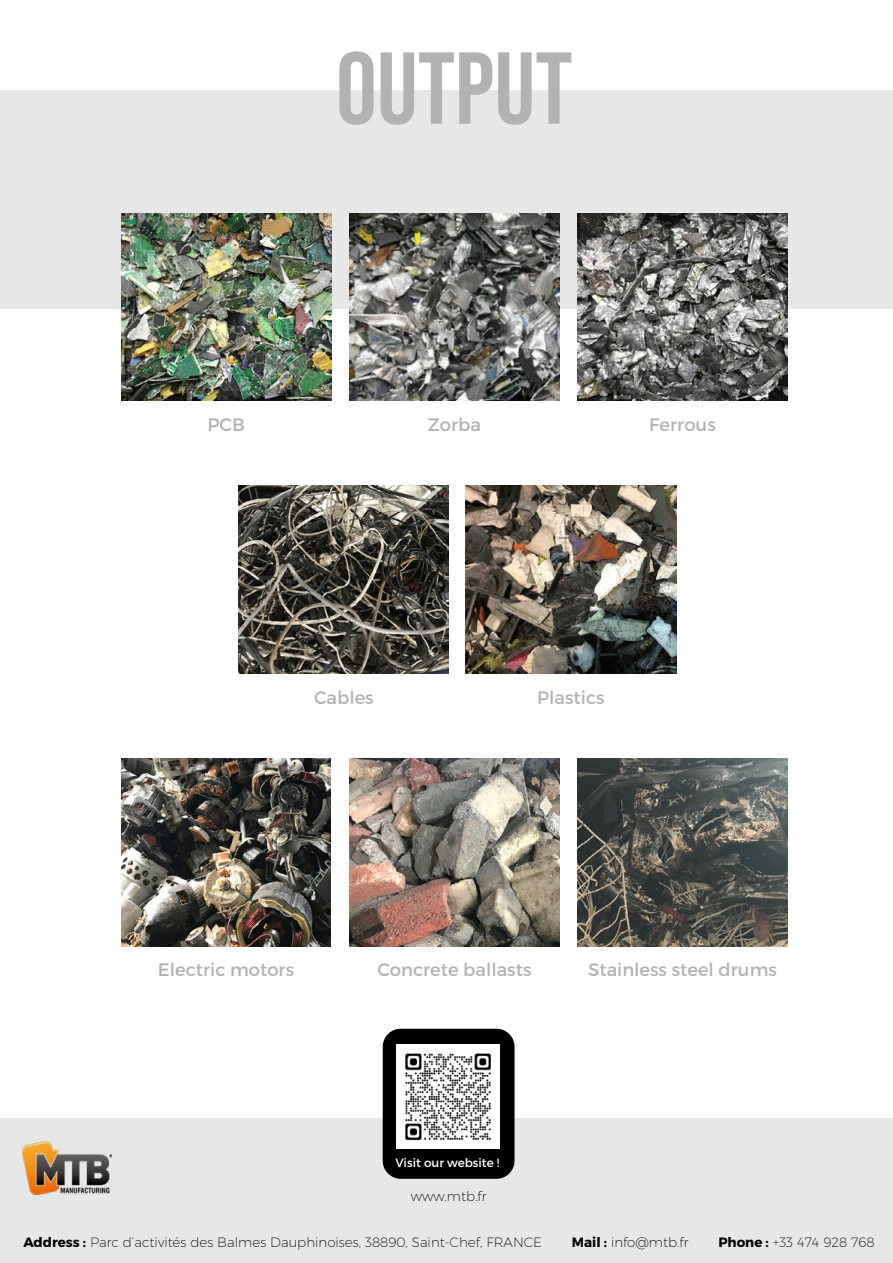
<style>
.page{position:relative;width:893px;height:1263px;background:#fff}
.page>*{position:absolute;margin:0;border:0;box-sizing:border-box;transform-origin:0 0}
.t1{font:102px "Bebas Neue";color:#b2b2b2}
.t2{font:18px "Montserrat";color:#b2b2b2}
.t3{font:200 13.5px "Montserrat";color:#000}
.t4{font:12px "Montserrat";color:#fff}
.s1{font-weight:700}
</style>
<div class="page">
<div style="left:0;top:90px;width:893px;height:218px;background:#e7e7e7"></div>
<div style="left:0;top:1118px;width:893px;height:145px;background:#e7e7e7"></div>
<div style="left:383px;top:1029px;width:131px;height:150px;background:#000;border-radius:18px"></div>
<img style="left:396px;top:1044px;width:104px;height:104px">
<img style="left:22px;top:1142px;width:89px;height:52px">
<img style="left:121px;top:213px;width:210px;height:188px">
<img style="left:578px;top:213px;width:209px;height:188px">
<img style="left:350px;top:213px;width:209px;height:188px">
<img style="left:239px;top:485px;width:210px;height:188px">
<img style="left:121px;top:758px;width:210px;height:188px">
<img style="left:465px;top:485px;width:211px;height:188px">
<img style="left:350px;top:758px;width:209px;height:188px">
<img style="left:578px;top:758px;width:209px;height:188px">
<h1 class="t1" style="left:336px;top:29px;width:238px">OUTPUT</h1>
<h2 class="t2" style="left:428px;top:417px;width:55px">Zorba</h2>
<h2 class="t2" style="left:207px;top:417px;width:39px">PCB</h2>
<h2 class="t2" style="left:649px;top:417px;width:68px">Ferrous</h2>
<h2 class="t2" style="left:314px;top:690px;width:61px">Cables</h2>
<h2 class="t2" style="left:537px;top:690px;width:69px">Plastics</h2>
<h2 class="t2" style="left:158px;top:963px;width:138px">Electric motors</h2>
<h2 class="t2" style="left:378px;top:963px;width:155px">Concrete ballasts</h2>
<h2 class="t2" style="left:588px;top:963px;width:190px">Stainless steel drums</h2>
<p class="t4" style="left:395px;top:1158px;width:106px">Visit our website !</p>
<p class="t3" style="left:411px;top:1191px;width:77px">www.mtb.fr</p>
<p class="t3" style="left:23px;top:1237px;width:520px"><span class="s1">Address :</span> Parc d’activités des Balmes Dauphinoises, 38890, Saint-Chef, FRANCE</p>
<p class="t3" style="left:572px;top:1237px;width:118px"><span class="s1">Mail :</span> info@mtb.fr</p>
<p class="t3" style="left:718px;top:1237px;width:158px"><span class="s1">Phone :</span> +33 474 928 768</p>
</div>
